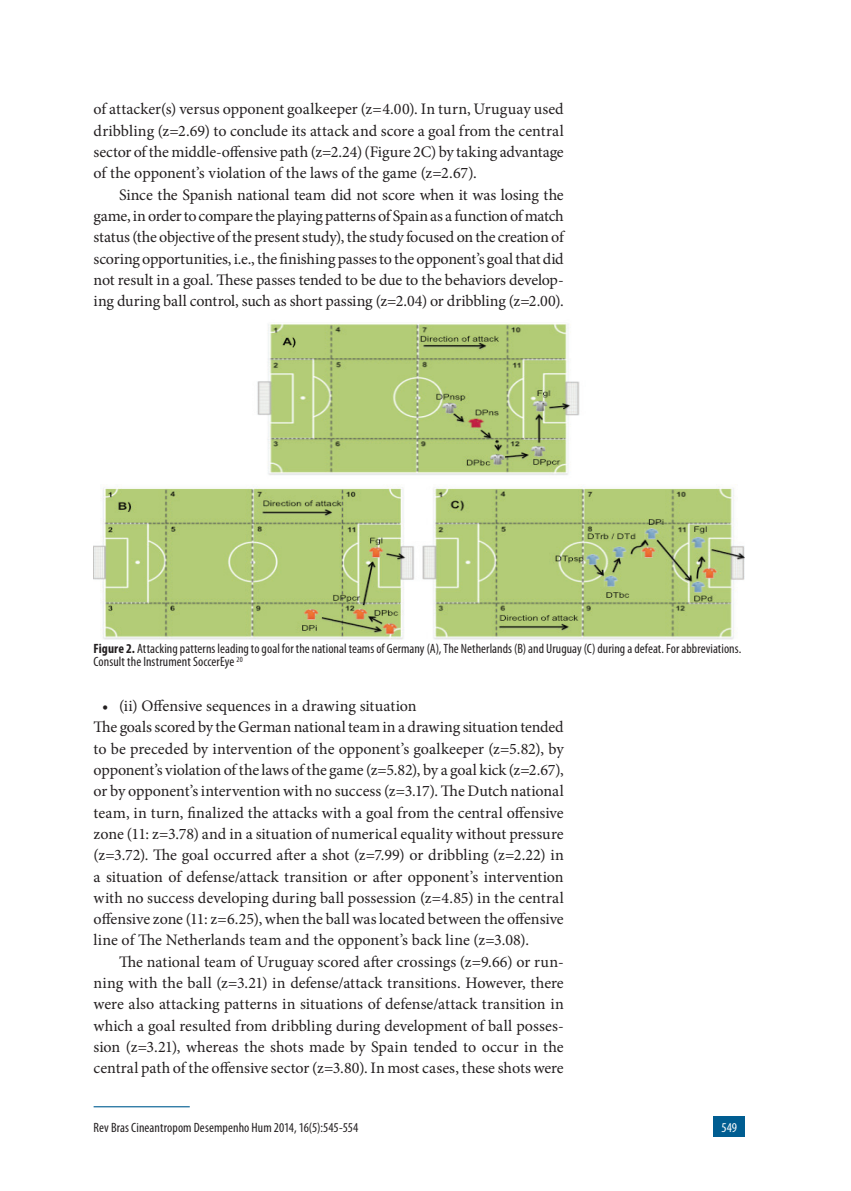
<style>
.page{position:relative;width:851px;height:1191px;background:#fff}
.page>*{position:absolute;margin:0;border:0;box-sizing:border-box;transform-origin:0 0}
.t1{font:16.05px/21.3px "Minion Pro";letter-spacing:-.005em;color:#231f20;text-align:justify}
.t2{font:condensed 13.5px/13.5px "Myriad Pro";letter-spacing:.005em;color:#231f20}
.t3{font:condensed 13.5px "Myriad Pro";color:#fff}
.s1{font-weight:700}
</style>
<div class="page">
<hr style="left:94px;top:1106px;width:96px;height:1px;background:#005d91">
<div style="left:713px;top:1116px;width:31px;height:20px;background:#005d91"></div>
<img style="left:94px;top:324px;width:650px;height:315px">
<p class="t1" style="left:94px;top:99px;width:471px">of attacker(s) versus opponent goalkeeper (z=4.00). In turn, Uruguay used dribbling (z=2.69) to conclude its attack and score a goal from the central sector of the middle-offensive path (z=2.24) (Figure 2C) by taking advantage of the opponent’s violation of the laws of the game (z=2.67).</p>
<p class="t1" style="left:94px;top:184px;width:471px;text-indent:26px">Since the Spanish national team did not score when it was losing the game, in order to compare the playing patterns of Spain as a function of match status (the objective of the present study), the study focused on the creation of scoring opportunities, i.e., the finishing passes to the opponent’s goal that did not result in a goal. These passes tended to be due to the behaviors develop&shy;ing during ball control, such as short passing (z=2.04) or dribbling (z=2.00).</p>
<p class="t2" style="left:94px;top:641px;width:649px"><span class="s1">Figure 2.</span> Attacking patterns leading to goal for the national teams of Germany (A), The Netherlands (B) and Uruguay (C) during a defeat. For abbreviations.<br>Consult the Instrument SoccerEye <sup>20</sup></p>
<p class="t1" style="left:94px;top:695px;width:471px;text-align:left;text-indent:8px">• (ii) Offensive sequences in a drawing situation<br>The goals scored by the German national team in a drawing situation tended to be preceded by intervention of the opponent’s goalkeeper (z=5.82), by opponent’s violation of the laws of the game (z=5.82), by a goal kick (z=2.67), or by opponent’s intervention with no success (z=3.17). The Dutch national team, in turn, finalized the attacks with a goal from the central offensive zone (11: z=3.78) and in a situation of numerical equality without pressure (z=3.72). The goal occurred after a shot (z=7.99) or dribbling (z=2.22) in a situation of defense/attack transition or after opponent’s intervention with no success developing during ball possession (z=4.85) in the central offensive zone (11: z=6.25), when the ball was located between the offensive line of The Netherlands team and the opponent’s back line (z=3.08).</p>
<p class="t1" style="left:94px;top:951px;width:471px;text-indent:26px">The national team of Uruguay scored after crossings (z=9.66) or run&shy;ning with the ball (z=3.21) in defense/attack transitions. However, there were also attacking patterns in situations of defense/attack transition in which a goal resulted from dribbling during development of ball posses&shy;sion (z=3.21), whereas the shots made by Spain tended to occur in the central path of the offensive sector (z=3.80). In most cases, these shots were</p>
<p class="t2" style="left:94px;top:1120px;width:266px">Rev Bras Cineantropom Desempenho Hum 2014, 16(5):545-554</p>
<p class="t3" style="left:721px;top:1119px;width:17px">549</p>
</div>
